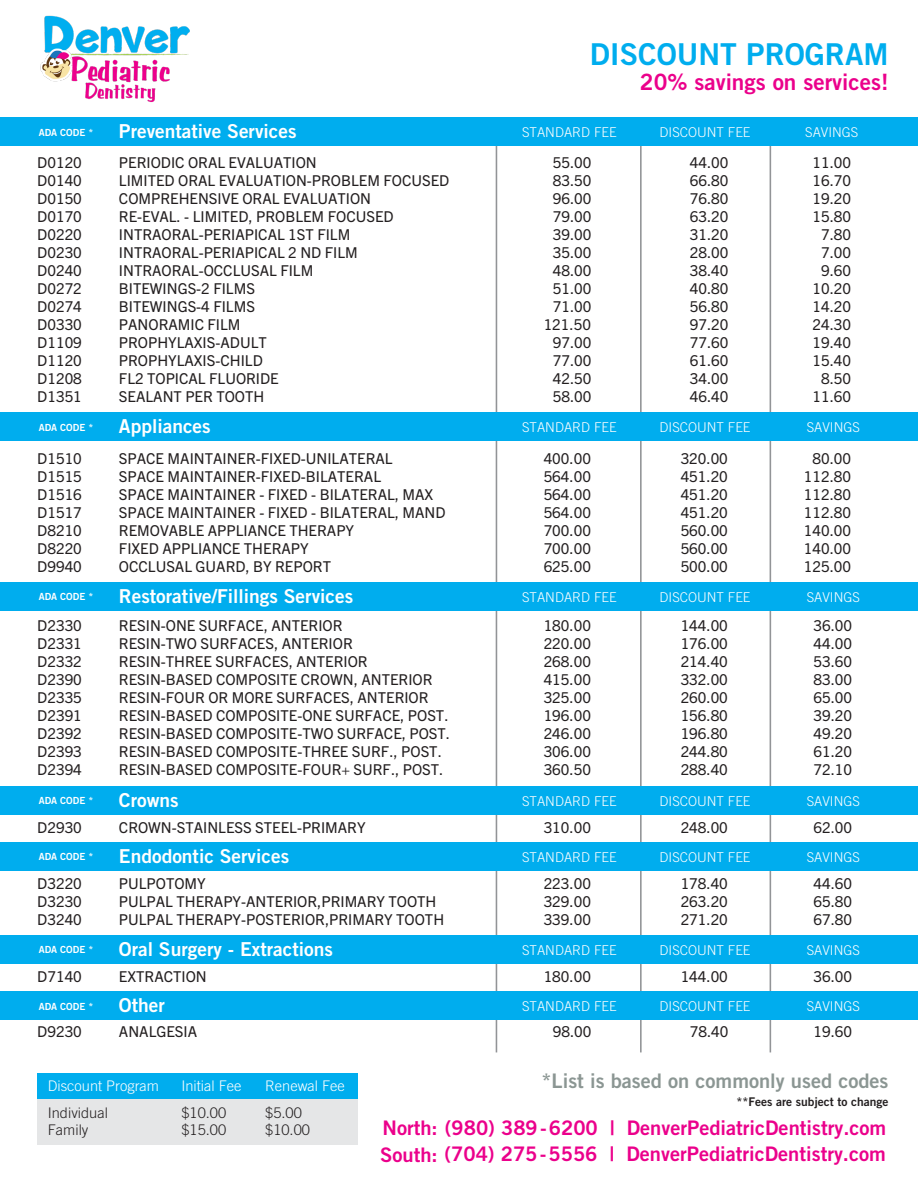
<style>
.page{position:relative;width:918px;height:1188px;background:#fff}
.page>*{position:absolute;margin:0;border:0;box-sizing:border-box;transform-origin:0 0}
.t1{font:30.15px "Trade Gothic LT Std Bd 2";color:#00adee}
.t2{font:22.5px "Trade Gothic LT Std Bd 2";color:#eb008b}
.t3{font:20.1px/25.7px "Trade Gothic LT Std Bd 2";color:#eb008b}
.t4{font:20.1px "Trade Gothic LT Std Bd 2";color:#8b9693}
.t5{font:19.2px "Trade Gothic LT Std Bd 2";color:#fff}
.t6{font:15px/18px "Trade Gothic Next LT Pro";color:#231f20;text-align:justify}
.t7{font:300 14.7px/17.5px "Trade Gothic LT Std";color:#231f20}
.t8{font:300 14.7px "Trade Gothic LT Std";color:#fff}
.t9{font:300 13.5px "Trade Gothic LT Std";color:#fff}
.t10{font:12px "Trade Gothic LT Std Bd 2";color:#231f20}
.t11{font:9.75px "Trade Gothic LT Std Bd 2";color:#fff}
</style>
<div class="page">
<hr style="left:496px;top:120px;width:1px;height:932px;background:#929497">
<hr style="left:640px;top:120px;width:2px;height:932px;background:#929497">
<hr style="left:770px;top:120px;width:1px;height:932px;background:#929497">
<div style="left:0;top:117px;width:918px;height:29px;background:#00adee"></div>
<div style="left:37px;top:1089px;width:321px;height:55px;background:#e5e6e7"></div>
<div style="left:37px;top:1073px;width:321px;height:26px;background:#00adee"></div>
<div style="left:0;top:412px;width:918px;height:29px;background:#00adee"></div>
<div style="left:0;top:582px;width:918px;height:29px;background:#00adee"></div>
<div style="left:0;top:786px;width:918px;height:29px;background:#00adee"></div>
<div style="left:0;top:842px;width:918px;height:29px;background:#00adee"></div>
<div style="left:0;top:935px;width:918px;height:29px;background:#00adee"></div>
<div style="left:0;top:992px;width:918px;height:28px;background:#00adee"></div>
<img style="left:40px;top:15px;width:150px;height:87px">
<p class="t11" style="left:39px;top:126px;width:56px">ADA CODE *</p>
<p class="t6" style="left:37px;top:152px;width:46px">D0120<br>D0140<br>D0150<br>D0170<br>D0220<br>D0230<br>D0240<br>D0272<br>D0274<br>D0330<br>D1109<br>D1120<br>D1208<br>D1351</p>
<p class="t5" style="left:119px;top:120px;width:179px">Preventative Services</p>
<h1 class="t1" style="left:590px;top:35px;width:300px">DISCOUNT PROGRAM</h1>
<h2 class="t2" style="left:640px;top:68px;width:250px">20% savings on services!</h2>
<p class="t9" style="left:522px;top:124px;width:96px">STANDARD FEE</p>
<p class="t9" style="left:660px;top:124px;width:92px">DISCOUNT FEE</p>
<p class="t9" style="left:805px;top:124px;width:55px">SAVINGS</p>
<p class="t6" style="left:119px;top:152px;width:332px;text-align:left">PERIODIC ORAL EVALUATION<br>LIMITED ORAL EVALUATION-PROBLEM FOCUSED<br>COMPREHENSIVE ORAL EVALUATION<br>RE-EVAL. - LIMITED, PROBLEM FOCUSED<br>INTRAORAL-PERIAPICAL 1ST FILM<br>INTRAORAL-PERIAPICAL 2 ND FILM<br>INTRAORAL-OCCLUSAL FILM<br>BITEWINGS-2 FILMS<br>BITEWINGS-4 FILMS<br>PANORAMIC FILM<br>PROPHYLAXIS-ADULT<br>PROPHYLAXIS-CHILD<br>FL2 TOPICAL FLUORIDE<br>SEALANT PER TOOTH</p>
<p class="t6" style="left:544px;top:152px;width:49px;text-align:right">55.00<br>83.50<br>96.00<br>79.00<br>39.00<br>35.00<br>48.00<br>51.00<br>71.00<br>121.50<br>97.00<br>77.00<br>42.50<br>58.00</p>
<p class="t6" style="left:690px;top:152px;width:40px">44.00<br>66.80<br>76.80<br>63.20<br>31.20<br>28.00<br>38.40<br>40.80<br>56.80<br>97.20<br>77.60<br>61.60<br>34.00<br>46.40</p>
<p class="t6" style="left:812px;top:152px;width:40px;text-align:center">11.00<br>16.70<br>19.20<br>15.80<br>7.80<br>7.00<br>9.60<br>10.20<br>14.20<br>24.30<br>19.40<br>15.40<br>8.50<br>11.60</p>
<p class="t5" style="left:119px;top:415px;width:93px">Appliances</p>
<p class="t11" style="left:39px;top:421px;width:56px">ADA CODE *</p>
<p class="t9" style="left:522px;top:419px;width:96px">STANDARD FEE</p>
<p class="t9" style="left:660px;top:419px;width:92px">DISCOUNT FEE</p>
<p class="t9" style="left:807px;top:419px;width:55px">SAVINGS</p>
<p class="t6" style="left:37px;top:449px;width:46px">D1510<br>D1515<br>D1516<br>D1517<br>D8210<br>D8220<br>D9940</p>
<p class="t6" style="left:119px;top:449px;width:328px;text-align:left">SPACE MAINTAINER-FIXED-UNILATERAL<br>SPACE MAINTAINER-FIXED-BILATERAL<br>SPACE MAINTAINER - FIXED - BILATERAL, MAX SPACE MAINTAINER - FIXED - BILATERAL, MAND REMOVABLE APPLIANCE THERAPY<br>FIXED APPLIANCE THERAPY<br>OCCLUSAL GUARD, BY REPORT</p>
<p class="t6" style="left:544px;top:449px;width:49px">400.00<br>564.00<br>564.00<br>564.00<br>700.00<br>700.00<br>625.00</p>
<p class="t6" style="left:681px;top:449px;width:49px">320.00<br>451.20<br>451.20<br>451.20<br>560.00<br>560.00<br>500.00</p>
<p class="t6" style="left:804px;top:449px;width:49px;text-align:center">80.00<br>112.80<br>112.80<br>112.80<br>140.00<br>140.00<br>125.00</p>
<p class="t5" style="left:119px;top:584px;width:236px">Restorative/Fillings Services</p>
<p class="t11" style="left:39px;top:591px;width:56px">ADA CODE *</p>
<p class="t9" style="left:522px;top:589px;width:96px">STANDARD FEE</p>
<p class="t9" style="left:660px;top:589px;width:92px">DISCOUNT FEE</p>
<p class="t9" style="left:807px;top:589px;width:55px">SAVINGS</p>
<p class="t6" style="left:37px;top:616px;width:46px">D2330<br>D2331<br>D2332<br>D2390<br>D2335<br>D2391<br>D2392<br>D2393<br>D2394</p>
<p class="t6" style="left:119px;top:616px;width:333px;text-align:left">RESIN-ONE SURFACE, ANTERIOR<br>RESIN-TWO SURFACES, ANTERIOR<br>RESIN-THREE SURFACES, ANTERIOR RESIN-BASED COMPOSITE CROWN, ANTERIOR RESIN-FOUR OR MORE SURFACES, ANTERIOR RESIN-BASED COMPOSITE-ONE SURFACE, POST.<br>RESIN-BASED COMPOSITE-TWO SURFACE, POST.<br>RESIN-BASED COMPOSITE-THREE SURF., POST.<br>RESIN-BASED COMPOSITE-FOUR+ SURF., POST.</p>
<p class="t6" style="left:544px;top:616px;width:49px">180.00<br>220.00<br>268.00<br>415.00<br>325.00<br>196.00<br>246.00<br>306.00<br>360.50</p>
<p class="t6" style="left:681px;top:616px;width:49px">144.00<br>176.00<br>214.40<br>332.00<br>260.00<br>156.80<br>196.80<br>244.80<br>288.40</p>
<p class="t6" style="left:814px;top:616px;width:40px">36.00<br>44.00<br>53.60<br>83.00<br>65.00<br>39.20<br>49.20<br>61.20<br>72.10</p>
<p class="t5" style="left:119px;top:788px;width:61px">Crowns</p>
<p class="t11" style="left:39px;top:795px;width:56px">ADA CODE *</p>
<p class="t9" style="left:522px;top:793px;width:96px">STANDARD FEE</p>
<p class="t9" style="left:660px;top:793px;width:92px">DISCOUNT FEE</p>
<p class="t9" style="left:807px;top:793px;width:55px">SAVINGS</p>
<p class="t6" style="left:37px;top:818px;width:46px">D2930</p>
<p class="t6" style="left:119px;top:818px;width:248px">CROWN-STAINLESS STEEL-PRIMARY</p>
<p class="t6" style="left:544px;top:818px;width:49px">310.00</p>
<p class="t6" style="left:681px;top:818px;width:49px">248.00</p>
<p class="t6" style="left:814px;top:818px;width:40px">62.00</p>
<p class="t5" style="left:119px;top:844px;width:172px">Endodontic Services</p>
<p class="t11" style="left:39px;top:851px;width:56px">ADA CODE *</p>
<p class="t9" style="left:522px;top:849px;width:96px">STANDARD FEE</p>
<p class="t9" style="left:660px;top:849px;width:92px">DISCOUNT FEE</p>
<p class="t9" style="left:807px;top:849px;width:55px">SAVINGS</p>
<p class="t6" style="left:37px;top:873px;width:46px">D3220<br>D3230<br>D3240</p>
<p class="t6" style="left:119px;top:873px;width:327px;text-align:left">PULPOTOMY<br>PULPAL THERAPY-ANTERIOR,PRIMARY TOOTH<br>PULPAL THERAPY-POSTERIOR,PRIMARY TOOTH</p>
<p class="t6" style="left:544px;top:873px;width:49px">223.00<br>329.00<br>339.00</p>
<p class="t6" style="left:681px;top:873px;width:49px">178.40<br>263.20<br>271.20</p>
<p class="t6" style="left:814px;top:873px;width:40px">44.60<br>65.80<br>67.80</p>
<p class="t5" style="left:119px;top:937px;width:216px">Oral Surgery - Extractions</p>
<p class="t5" style="left:119px;top:994px;width:47px">Other</p>
<p class="t11" style="left:39px;top:944px;width:56px">ADA CODE *</p>
<p class="t9" style="left:522px;top:942px;width:96px">STANDARD FEE</p>
<p class="t9" style="left:660px;top:942px;width:92px">DISCOUNT FEE</p>
<p class="t6" style="left:37px;top:967px;width:46px">D7140</p>
<p class="t6" style="left:119px;top:967px;width:89px">EXTRACTION</p>
<p class="t6" style="left:544px;top:967px;width:49px">180.00</p>
<p class="t6" style="left:681px;top:967px;width:49px">144.00</p>
<p class="t11" style="left:39px;top:1000px;width:56px">ADA CODE *</p>
<p class="t9" style="left:522px;top:998px;width:96px">STANDARD FEE</p>
<p class="t9" style="left:660px;top:998px;width:92px">DISCOUNT FEE</p>
<p class="t9" style="left:807px;top:942px;width:55px">SAVINGS</p>
<p class="t6" style="left:814px;top:967px;width:40px">36.00</p>
<p class="t9" style="left:807px;top:998px;width:55px">SAVINGS</p>
<p class="t6" style="left:37px;top:1022px;width:46px">D9230</p>
<p class="t6" style="left:119px;top:1022px;width:80px">ANALGESIA</p>
<p class="t6" style="left:553px;top:1022px;width:40px">98.00</p>
<p class="t6" style="left:690px;top:1022px;width:40px">78.40</p>
<p class="t6" style="left:814px;top:1022px;width:40px">19.60</p>
<p class="t8" style="left:48px;top:1077px;width:113px">Discount Program</p>
<p class="t7" style="left:48px;top:1103px;width:62px">Individual<br>Family</p>
<p class="t7" style="left:181px;top:1103px;width:46px">$10.00 $15.00</p>
<p class="t8" style="left:181px;top:1077px;width:62px">Initial Fee</p>
<p class="t8" style="left:265px;top:1077px;width:81px">Renewal Fee</p>
<p class="t7" style="left:265px;top:1103px;width:46px">$5.00 $10.00</p>
<h3 class="t4" style="left:542px;top:1068px;width:348px">*List is based on commonly used codes</h3>
<p class="t10" style="left:737px;top:1095px;width:153px">**Fees are subject to change</p>
<h3 class="t3" style="left:380px;top:1115px;width:508px">North: (980) 389-6200 | DenverPediatricDentistry.com<br>South: (704) 275-5556 | DenverPediatricDentistry.com</h3>
</div>
